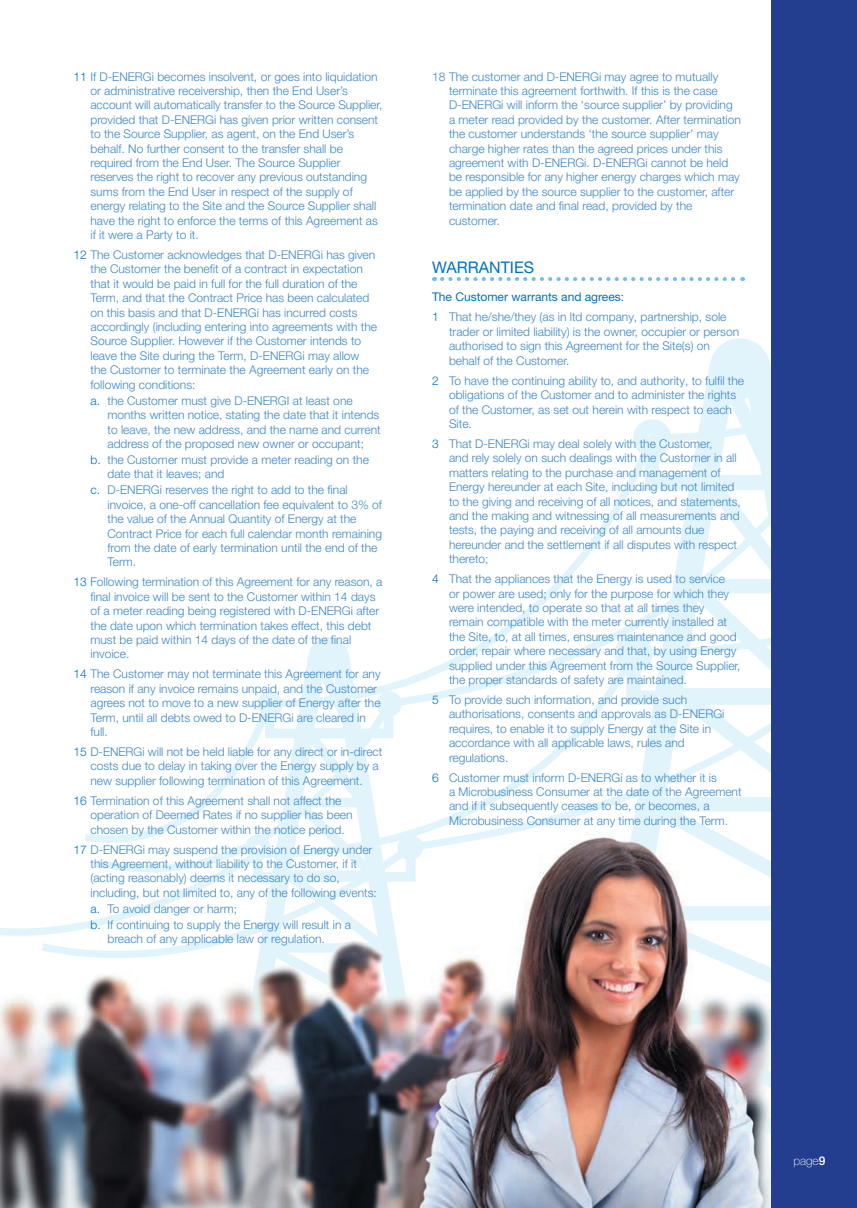
<style>
.page{position:relative;width:857px;height:1208px;background:#fff}
.page>*{position:absolute;margin:0;border:0;box-sizing:border-box;transform-origin:0 0}
.t1{font:16px "Helvetica Neue LT Pro";color:#0072bc}
.t2{font:300 12px/14.4px "Helvetica Neue LT Pro";color:#3b87c7}
.t3{font:12px "Helvetica Neue LT Pro";color:#0072bc}
.t4{font:100 12px "Helvetica Neue LT Pro";color:#fff}
.s1{color:#0072bc}
.s2{font-weight:500}
</style>
<div class="page">
<svg style="left:538px;top:361px;width:233px;height:448px"></svg>
<div style="left:709px;top:338px;width:61px;height:61px;background:#e1f4fc;border-radius:50%"></div>
<svg style="left:194px;top:651px;width:281px;height:158px"></svg>
<div style="left:308px;top:637px;width:41px;height:41px;background:#e1f4fc;border-radius:50%"></div>
<img style="left:0;top:809px;width:771px;height:399px">
<div style="left:771px;top:0;width:85px;height:1208px;background:#233e8e"></div>
<svg style="left:442px;top:277px;width:300px;height:4px"></svg>
<p class="t2" style="left:90px;top:69px;width:293px;text-indent:-17px"><span class="s1">11</span> If D-ENERGi becomes insolvent, or goes into liquidation or administrative receivership, then the End User’s account will automatically transfer to the Source Supplier, provided that D-ENERGi has given prior written consent to the Source Supplier, as agent, on the End User’s</p>
<p class="t2" style="left:90px;top:141px;width:254px">behalf. No further consent to the transfer shall be</p>
<p class="t2" style="left:90px;top:155px;width:251px">required from the End User. The Source Supplier</p>
<p class="t2" style="left:90px;top:170px;width:278px">reserves the right to recover any previous outstanding</p>
<p class="t2" style="left:90px;top:184px;width:264px">sums from the End User in respect of the supply of</p>
<p class="t2" style="left:90px;top:198px;width:287px">energy relating to the Site and the Source Supplier shall</p>
<p class="t2" style="left:90px;top:213px;width:289px">have the right to enforce the terms of this Agreement as</p>
<p class="t2" style="left:90px;top:227px;width:110px">if it were a Party to it.</p>
<p class="t2" style="left:73px;top:247px;width:303px"><span class="s1">12</span> The Customer acknowledges that D-ENERGi has given</p>
<p class="t2" style="left:90px;top:262px;width:288px">the Customer the benefit of a contract in expectation that it would be paid in full for the full duration of the Term, and that the Contract Price has been calculated on this basis and that D-ENERGi has incurred costs accordingly (including entering into agreements with the Source Supplier. However if the Customer intends to leave the Site during the Term, D-ENERGi may allow</p>
<p class="t2" style="left:90px;top:362px;width:280px">the Customer to terminate the Agreement early on the following conditions:</p>
<p class="t2" style="left:107px;top:393px;width:274px;text-indent:-17px"><span class="s1">a.</span> the Customer must give D-ENERGI at least one months written notice, stating the date that it intends to leave, the new address, and the name and current address of the proposed new owner or occupant;</p>
<p class="t2" style="left:107px;top:452px;width:263px;text-indent:-17px"><span class="s1">b.</span> the Customer must provide a meter reading on the date that it leaves; and</p>
<p class="t2" style="left:107px;top:482px;width:276px;text-indent:-17px"><span class="s1">c.</span> D-ENERGi reserves the right to add to the final invoice, a one-off cancellation fee equivalent to 3% of</p>
<p class="t2" style="left:107px;top:511px;width:276px">the value of the Annual Quantity of Energy at the Contract Price for each full calendar month remaining from the date of early termination until the end of the Term.</p>
<p class="t2" style="left:90px;top:574px;width:293px;text-indent:-17px"><span class="s1">13</span> Following termination of this Agreement for any reason, a final invoice will be sent to the Customer within 14 days of a meter reading being registered with D-ENERGi after the date upon which termination takes effect, this debt must be paid within 14 days of the date of the final invoice.</p>
<p class="t2" style="left:90px;top:666px;width:291px;text-indent:-17px"><span class="s1">14</span> The Customer may not terminate this Agreement for any reason if any invoice remains unpaid, and the Customer agrees not to move to a new supplier of Energy after the Term, until all debts owed to D-ENERGi are cleared in full.</p>
<p class="t2" style="left:90px;top:744px;width:293px;text-indent:-17px"><span class="s1">15</span> D-ENERGi will not be held liable for any direct or in-direct costs due to delay in taking over the Energy supply by a new supplier following termination of this Agreement.</p>
<p class="t2" style="left:73px;top:793px;width:269px"><span class="s1">16</span> Termination of this Agreement shall not affect the</p>
<p class="t2" style="left:90px;top:807px;width:263px">operation of Deemed Rates if no supplier has been chosen by the Customer within the notice period.</p>
<p class="t2" style="left:73px;top:842px;width:300px;text-align:center"><span class="s1">17</span> D-ENERGi may suspend the provision of Energy under this Agreement, without liability to the Customer, if it</p>
<p class="t2" style="left:90px;top:870px;width:288px">(acting reasonably) deems it necessary to do so, including, but not limited to, any of the following events:</p>
<p class="t2" style="left:90px;top:901px;width:148px"><span class="s1">a.</span> To avoid danger or harm;</p>
<p class="t2" style="left:107px;top:917px;width:245px;text-indent:-17px"><span class="s1">b.</span> If continuing to supply the Energy will result in a breach of any applicable law or regulation.</p>
<p class="t2" style="left:432px;top:69px;width:287px">18 The customer and D-ENERGi may agree to mutually</p>
<p class="t2" style="left:449px;top:83px;width:270px">terminate this agreement forthwith. If this is the case</p>
<p class="t2" style="left:449px;top:98px;width:285px">D-ENERGi will inform the ‘source supplier’ by providing</p>
<p class="t2" style="left:449px;top:112px;width:293px">a meter read provided by the customer. After termination</p>
<p class="t2" style="left:449px;top:126px;width:271px">the customer understands ‘the source supplier’ may</p>
<p class="t2" style="left:449px;top:141px;width:275px">charge higher rates than the agreed prices under this</p>
<p class="t2" style="left:449px;top:155px;width:280px">agreement with D-ENERGi. D-ENERGi cannot be held</p>
<p class="t2" style="left:449px;top:170px;width:292px">be responsible for any higher energy charges which may</p>
<p class="t2" style="left:449px;top:184px;width:286px">be applied by the source supplier to the customer, after</p>
<p class="t2" style="left:449px;top:198px;width:245px">termination date and final read, provided by the</p>
<p class="t2" style="left:449px;top:213px;width:52px">customer.</p>
<p class="t1" style="left:432px;top:257px;width:104px">WARRANTIES</p>
<p class="t3" style="left:432px;top:290px;width:194px">The Customer warrants and agrees:</p>
<p class="t2" style="left:449px;top:310px;width:291px;text-indent:-17px"><span class="s1">1</span> That he/she/they (as in ltd company, partnership, sole trader or limited liability) is the owner, occupier or person authorised to sign this Agreement for the Site(s) on behalf of the Customer.</p>
<p class="t2" style="left:432px;top:373px;width:313px"><span class="s1">2</span> To have the continuing ability to, and authority, to fulfil the</p>
<p class="t2" style="left:449px;top:387px;width:288px">obligations of the Customer and to administer the rights of the Customer, as set out herein with respect to each<br>Site.</p>
<p class="t2" style="left:449px;top:436px;width:289px;text-indent:-17px"><span class="s1">3</span> That D-ENERGi may deal solely with the Customer,<br>and rely solely on such dealings with the Customer in all</p>
<p class="t2" style="left:449px;top:465px;width:293px">matters relating to the purchase and management of Energy hereunder at each Site, including but not limited to the giving and receiving of all notices, and statements, and the making and witnessing of all measurements and</p>
<p class="t2" style="left:449px;top:522px;width:289px">tests, the paying and receiving of all amounts due hereunder and the settlement if all disputes with respect thereto;</p>
<p class="t2" style="left:449px;top:571px;width:281px;text-indent:-17px"><span class="s1">4</span> That the appliances that the Energy is used to service or power are used; only for the purpose for which they were intended, to operate so that at all times they</p>
<p class="t2" style="left:449px;top:614px;width:293px">remain compatible with the meter currently installed at the Site, to, at all times, ensures maintenance and good order, repair where necessary and that, by using Energy supplied under this Agreement from the Source Supplier, the proper standards of safety are maintained.</p>
<p class="t2" style="left:449px;top:692px;width:277px;text-indent:-17px"><span class="s1">5</span> To provide such information, and provide such authorisations, consents and approvals as D-ENERGi</p>
<p class="t2" style="left:449px;top:721px;width:263px">requires, to enable it to supply Energy at the Site in</p>
<p class="t2" style="left:449px;top:735px;width:237px">accordance with all applicable laws, rules and regulations.</p>
<p class="t2" style="left:432px;top:770px;width:286px"><span class="s1">6</span> Customer must inform D-ENERGi as to whether it is</p>
<p class="t2" style="left:449px;top:784px;width:294px">a Microbusiness Consumer at the date of the Agreement</p>
<p class="t2" style="left:449px;top:798px;width:262px">and if it subsequently ceases to be, or becomes, a</p>
<p class="t2" style="left:449px;top:813px;width:280px">Microbusiness Consumer at any time during the Term.</p>
<p class="t4" style="left:793px;top:1153px;width:34px">page<span class="s2">9</span></p>
</div>
